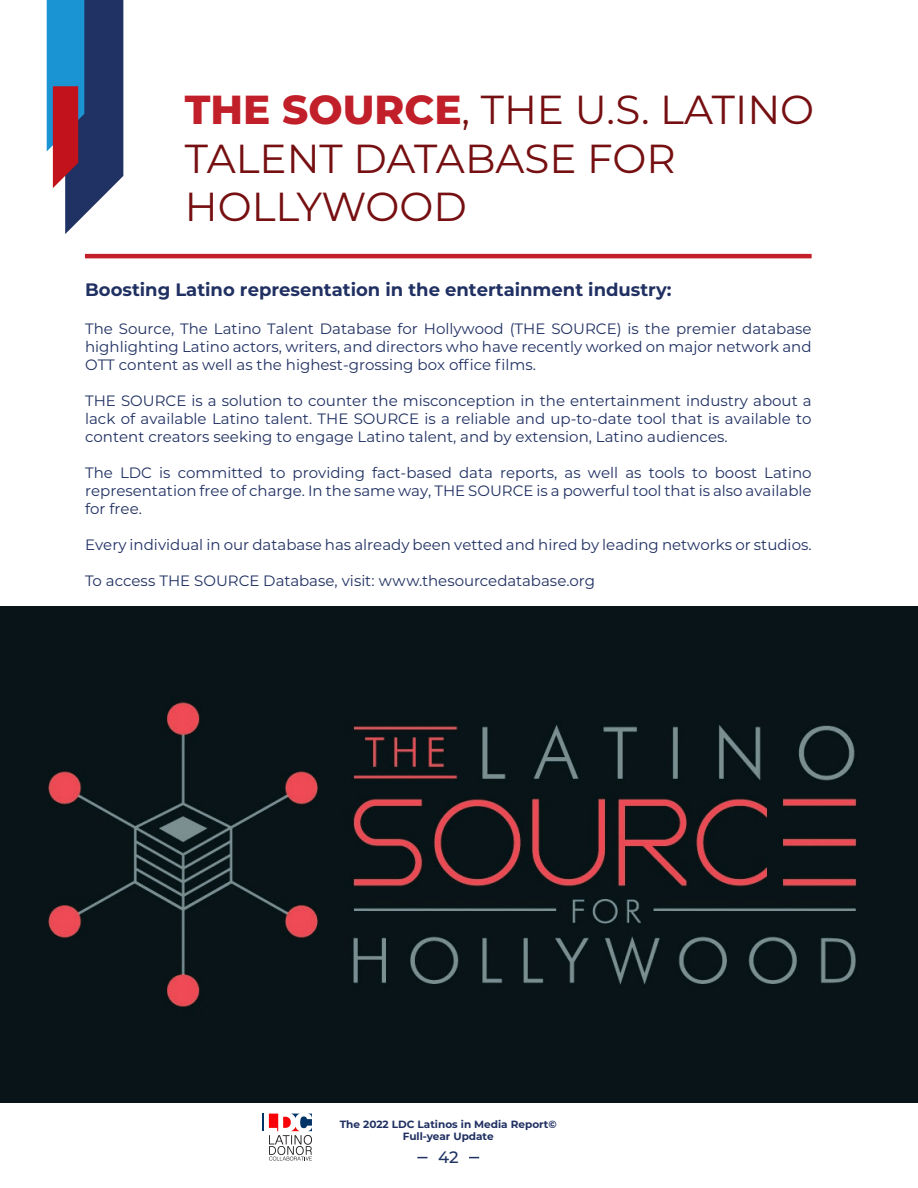
<style>
.page{position:relative;width:918px;height:1188px;background:#fff}
.page>*{position:absolute;margin:0;border:0;box-sizing:border-box;transform-origin:0 0}
.t1{font:40.5px "Montserrat";color:#760f11}
.Generales{font:700 18px "Montserrat";color:#203062}
.t2{font:500 16.5px "Montserrat";color:#1f3362}
.Generales-2{font:15px/18px "Montserrat";color:#203062;text-align:justify}
.t3{font:700 10.5px/12px "Montserrat";color:#203062;text-align:center}
.s1{font-weight:800;color:#c1202a}
</style>
<div class="page">
<img style="left:0;top:606px;width:918px;height:496px">
<hr style="left:85px;top:254px;width:727px;height:4px;background:#c4202a">
<svg style="left:47px;top:0;width:76px;height:234px"></svg>
<svg style="left:263px;top:1114px;width:49px;height:47px"></svg>
<p class="t1" style="left:185px;top:82px;width:631px"><span class="s1">THE SOURCE</span>, THE U.S. LATINO</p>
<p class="t1" style="left:185px;top:131px;width:492px">TALENT DATABASE FOR</p>
<p class="t1" style="left:185px;top:179px;width:284px">HOLLYWOOD</p>
<p class="Generales" style="left:85px;top:277px;width:588px">Boosting Latino representation in the entertainment industry:</p>
<p class="Generales-2" style="left:85px;top:319px;width:728px">The Source, The Latino Talent Database for Hollywood (THE SOURCE) is the premier database highlighting Latino actors, writers, and directors who have recently worked on major network and OTT content as well as the highest-grossing box office films.</p>
<p class="Generales-2" style="left:85px;top:391px;width:728px">THE SOURCE is a solution to counter the misconception in the entertainment industry about a lack of available Latino talent. THE SOURCE is a reliable and up-to-date tool that is available to content creators seeking to engage Latino talent, and by extension, Latino audiences.</p>
<p class="Generales-2" style="left:85px;top:463px;width:728px">The LDC is committed to providing fact-based data reports, as well as tools to boost Latino representation free of charge. In the same way, THE SOURCE is a powerful tool that is also available for free.</p>
<p class="Generales-2" style="left:85px;top:535px;width:728px">Every individual in our database has already been vetted and hired by leading networks or studios.</p>
<p class="Generales-2" style="left:85px;top:571px;width:511px">To access THE SOURCE Database, visit: www.thesourcedatabase.org</p>
<p class="t3" style="left:340px;top:1118px;width:218px">The 2022 LDC Latinos in Media Report©<br>Full-year Update</p>
<p class="t2" style="left:438px;top:1145px;width:22px">42</p>
</div>
